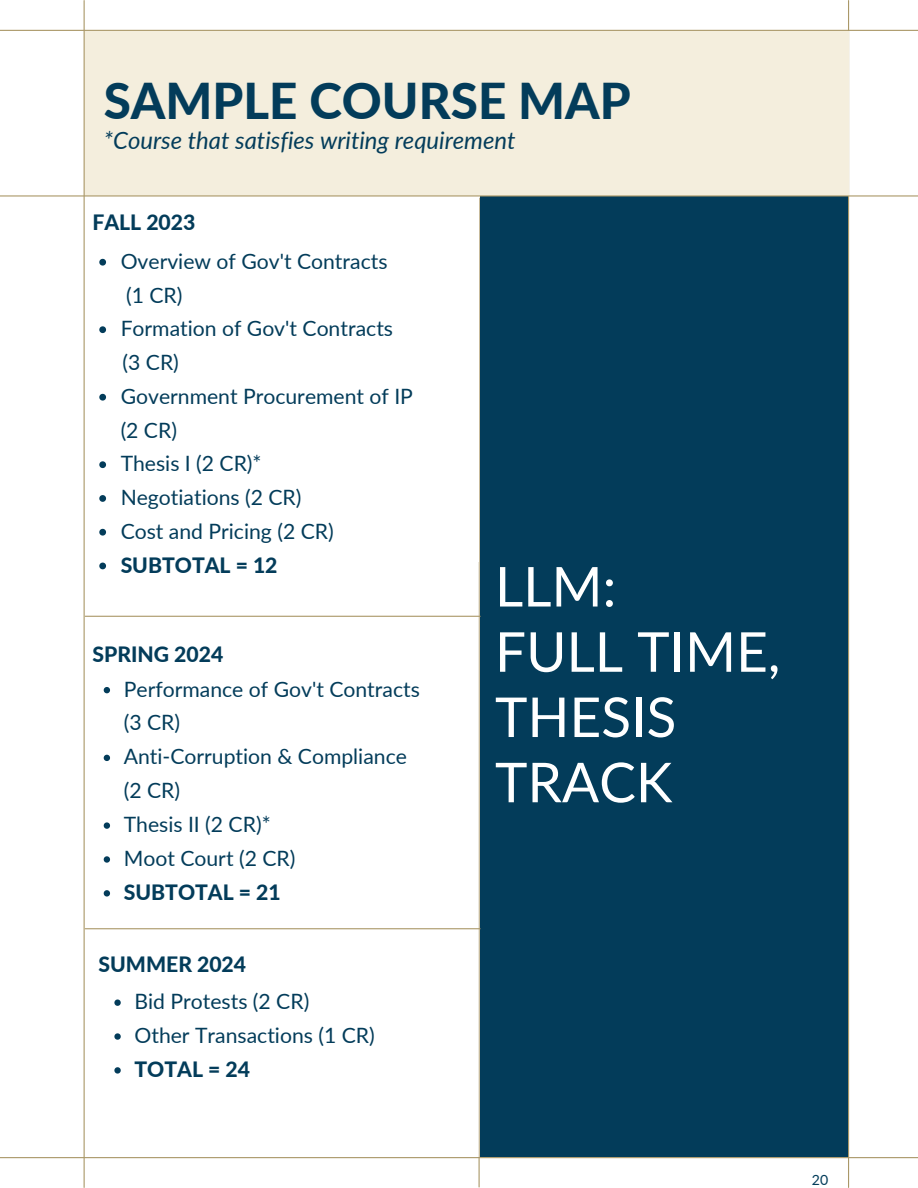
<style>
.page{position:relative;width:918px;height:1188px;background:#fff}
.page>*{position:absolute;margin:0;border:0;box-sizing:border-box;transform-origin:0 0}
.t1{font:55.05px/65.2px "Lato";color:#fff}
.t2{font:800 49.35px "Lato";color:#033c5a}
.t3{font:italic 23.85px "Lato";color:#033c5a}
.t4{font:21.15px/33.8px "Lato";color:#033c5a}
.t5{font:800 21.15px "Lato";color:#033c5a}
.t6{font:14.1px "Lato";color:#033c5a}
</style>
<div class="page">
<div style="left:480px;top:195px;width:369px;height:962px;background:#033c5a"></div>
<hr style="left:0;top:30px;width:918px;height:1px;background:#aa9868">
<hr style="left:479px;top:198px;width:1px;height:989px;background:#aa9868">
<hr style="left:848px;top:1px;width:1px;height:1186px;background:#aa9868">
<hr style="left:85px;top:616px;width:395px;height:1px;background:#aa9868">
<hr style="left:85px;top:928px;width:395px;height:1px;background:#aa9868">
<div style="left:84px;top:31px;width:764px;height:165px;background:#f4eedd"></div>
<hr style="left:0;top:195px;width:918px;height:2px;background:#aa9868">
<hr style="left:84px;top:1px;width:1px;height:1186px;background:#aa9868">
<hr style="left:0;top:1157px;width:918px;height:1px;background:#aa9868">
<svg style="left:99px;top:259px;width:7px;height:7px"></svg>
<svg style="left:99px;top:326px;width:7px;height:7px"></svg>
<svg style="left:99px;top:394px;width:7px;height:7px"></svg>
<svg style="left:99px;top:461px;width:7px;height:7px"></svg>
<svg style="left:99px;top:495px;width:7px;height:7px"></svg>
<svg style="left:99px;top:529px;width:7px;height:7px"></svg>
<svg style="left:99px;top:563px;width:7px;height:6px"></svg>
<svg style="left:104px;top:687px;width:6px;height:6px"></svg>
<svg style="left:104px;top:755px;width:6px;height:6px"></svg>
<svg style="left:104px;top:822px;width:6px;height:7px"></svg>
<svg style="left:104px;top:856px;width:6px;height:7px"></svg>
<svg style="left:104px;top:890px;width:6px;height:7px"></svg>
<svg style="left:114px;top:1000px;width:7px;height:6px"></svg>
<svg style="left:114px;top:1033px;width:7px;height:7px"></svg>
<svg style="left:114px;top:1067px;width:7px;height:7px"></svg>
<p class="t2" style="left:104px;top:70px;width:529px">SAMPLE COURSE MAP</p>
<p class="t3" style="left:104px;top:126px;width:413px">*Course that satisfies writing requirement</p>
<p class="t5" style="left:92px;top:209px;width:104px">FALL 2023</p>
<p class="t4" style="left:121px;top:244px;width:268px">Overview of Gov't Contracts (1 CR)</p>
<p class="t4" style="left:121px;top:311px;width:274px">Formation of Gov't Contracts</p>
<p class="t4" style="left:123px;top:345px;width:58px">(3 CR)</p>
<p class="t4" style="left:121px;top:379px;width:294px">Government Procurement of IP (2 CR)</p>
<p class="t4" style="left:121px;top:446px;width:142px">Thesis I (2 CR)*</p>
<p class="t4" style="left:121px;top:480px;width:182px">Negotiations (2 CR)</p>
<p class="t4" style="left:121px;top:514px;width:215px">Cost and Pricing (2 CR)</p>
<p class="t5" style="left:121px;top:552px;width:158px">SUBTOTAL = 12</p>
<p class="t5" style="left:92px;top:641px;width:132px">SPRING 2024</p>
<p class="t4" style="left:124px;top:671px;width:298px">Performance of Gov't Contracts (3 CR)</p>
<p class="t4" style="left:124px;top:739px;width:285px">Anti-Corruption &amp; Compliance (2 CR)</p>
<p class="t4" style="left:124px;top:807px;width:148px">Thesis II (2 CR)*</p>
<p class="t4" style="left:124px;top:841px;width:173px">Moot Court (2 CR)</p>
<p class="t5" style="left:124px;top:879px;width:158px">SUBTOTAL = 21</p>
<p class="t5" style="left:99px;top:951px;width:149px">SUMMER 2024</p>
<p class="t4" style="left:134px;top:984px;width:176px">Bid Protests (2 CR)</p>
<p class="t4" style="left:134px;top:1018px;width:242px">Other Transactions (1 CR)</p>
<p class="t5" style="left:134px;top:1056px;width:117px">TOTAL = 24</p>
<p class="t1" style="left:495px;top:553px;width:123px">LLM:</p>
<p class="t1" style="left:495px;top:618px;width:287px">FULL TIME,</p>
<p class="t1" style="left:495px;top:683px;width:183px">THESIS<br>TRACK</p>
<p class="t6" style="left:812px;top:1171px;width:18px">20</p>
</div>
